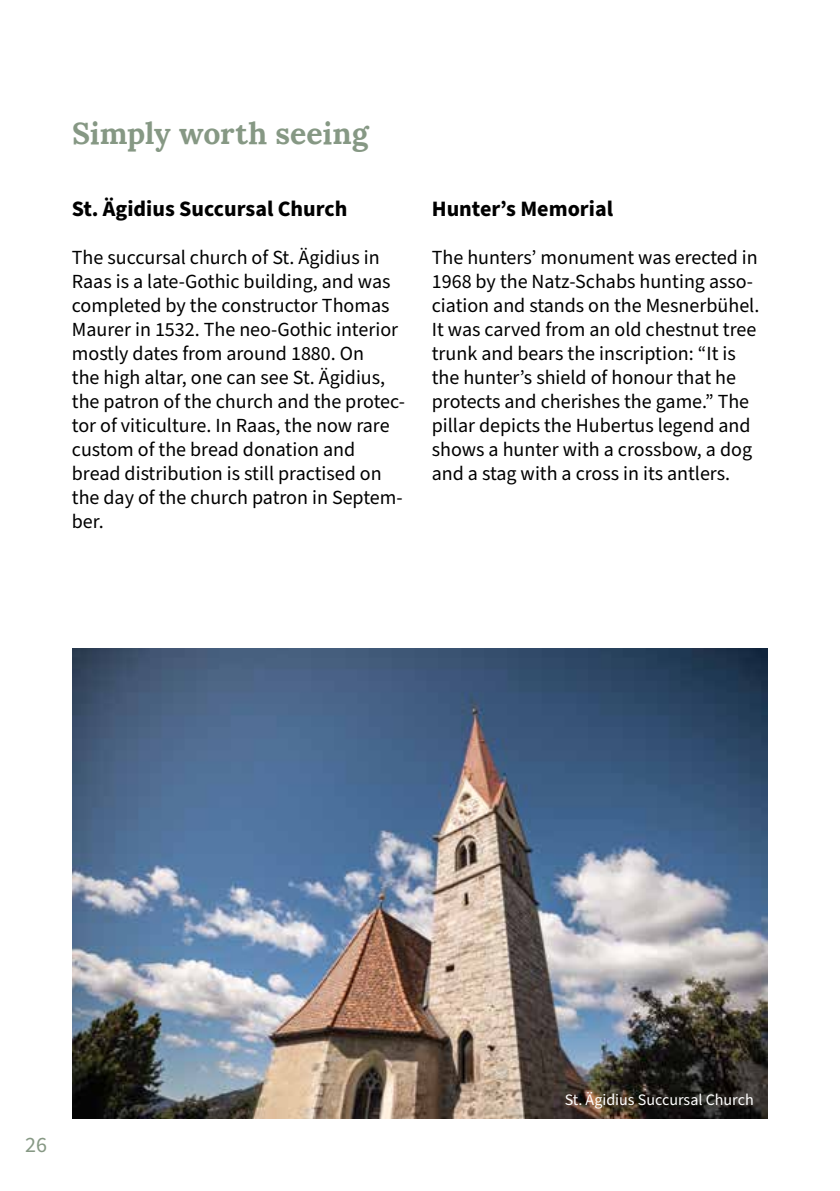
<style>
.page{position:relative;width:840px;height:1191px;background:#fff}
.page>*{position:absolute;margin:0;border:0;box-sizing:border-box;transform-origin:0 0}
.t1{font:700 30.2px "Lora";letter-spacing:-.005em;color:#869884}
.t2{font:700 22px "Source Sans Pro";color:#000}
.t3{font:22px "Source Sans Pro";color:#869884}
.t4{font:20px/24px "Source Sans Pro";color:#000}
.t5{font:16px "Source Sans Pro";color:#fff}
</style>
<div class="page">
<img style="left:72px;top:648px;width:695px;height:471px">
<h1 class="t1" style="left:72px;top:108px;width:298px">Simply worth seeing</h1>
<p class="t2" style="left:72px;top:194px;width:277px">St. Ägidius Succursal Church</p>
<p class="t4" style="left:72px;top:246px;width:334px">The succursal church of St. Ägidius in Raas is a late-Gothic building, and was completed by the constructor Thomas Maurer in 1532. The neo-Gothic interior mostly dates from around 1880. On<br>the high altar, one can see St. Ägidius, the patron of the church and the protec&shy;tor of viticulture. In Raas, the now rare custom of the bread donation and bread distribution is still practised on the day of the church patron in Septem&shy;ber.</p>
<p class="t2" style="left:431px;top:194px;width:183px">Hunter’s Memorial</p>
<p class="t4" style="left:431px;top:246px;width:329px">The hunters’ monument was erected in 1968 by the Natz-Schabs hunting asso&shy;ciation and stands on the Mesnerbühel.<br>It was carved from an old chestnut tree trunk and bears the inscription: “It is the hunter’s shield of honour that he protects and cherishes the game.” The pillar depicts the Hubertus legend and shows a hunter with a crossbow, a dog and a stag with a cross in its antlers.</p>
<p class="t3" style="left:25px;top:1130px;width:23px">26</p>
<p class="t5" style="left:564px;top:1088px;width:190px">St. Ägidius Succursal Church</p>
</div>
